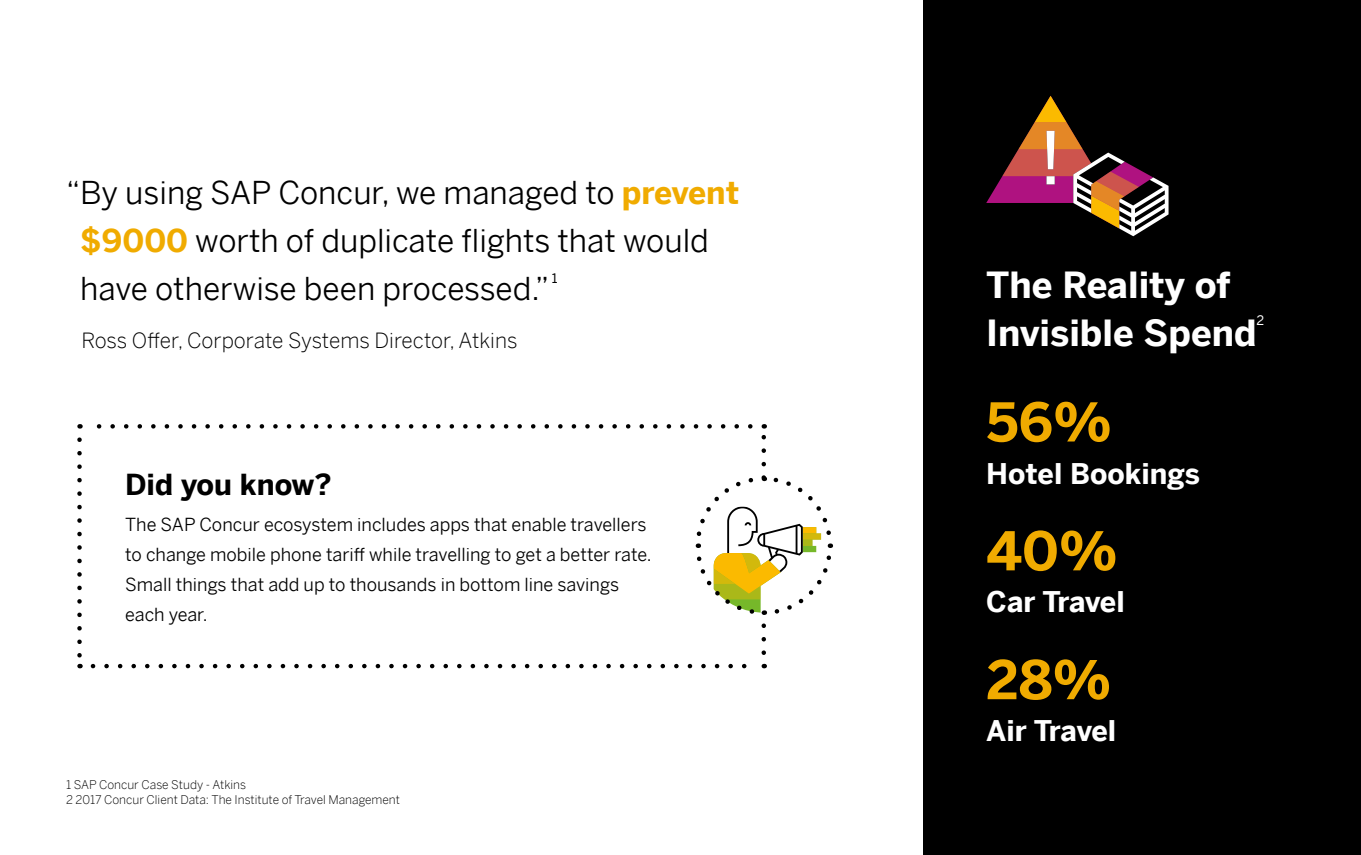
<style>
.page{position:relative;width:1361px;height:855px;background:#fff}
.page>*{position:absolute;margin:0;border:0;box-sizing:border-box;transform-origin:0 0}
.t1{font:700 52.95px "Benton Sans";color:#f0ab00}
.t2{font:700 36px/48px "Benton Sans";color:#fff}
.t3{font:31.5px/48px "Benton Sans";color:#000}
.t4{font:700 28.95px "Benton Sans";color:#000}
.t5{font:700 28.5px "Benton Sans";color:#fff}
.t6{font:300 21px "Benton Sans";color:#000}
.t7{font:18px/30px "Benton Sans";color:#000}
.t8{font:13.05px "Benton Sans";color:#000}
.t9{font:13.05px "Benton Sans";color:#fff}
.t10{font:300 12px/14.2px "Benton Sans";color:#000}
.s1{font-weight:700;color:#f0ab00}
</style>
<div class="page">
<div style="left:923px;top:0;width:437px;height:855px;background:#000"></div>
<svg style="left:77px;top:424px;width:756px;height:244px"></svg>
<svg style="left:986px;top:96px;width:182px;height:140px"></svg>
<h3 class="t3" style="left:80px;top:165px;width:660px;text-indent:-14px">“By using SAP Concur, we managed to <span class="s1">prevent $9000</span> worth of duplicate flights that would have otherwise been processed.”</h3>
<p class="t8" style="left:551px;top:268px;width:7px">1</p>
<p class="t6" style="left:82px;top:323px;width:437px">Ross Offer, Corporate Systems Director, Atkins</p>
<h3 class="t4" style="left:125px;top:459px;width:208px">Did you know?</h3>
<p class="t7" style="left:125px;top:507px;width:528px">The SAP Concur ecosystem includes apps that enable travellers to change mobile phone tariff while travelling to get a better rate.<br>Small things that add up to thousands in bottom line savings each year.</p>
<p class="t10" style="left:66px;top:776px;width:335px">1 SAP Concur Case Study - Atkins<br>2 2017 Concur Client Data: The Institute of Travel Management</p>
<h2 class="t2" style="left:986px;top:257px;width:272px">The Reality of<br>Invisible Spend</h2>
<p class="t9" style="left:1256px;top:309px;width:9px">2</p>
<h1 class="t1" style="left:986px;top:376px;width:127px">56%</h1>
<h3 class="t5" style="left:986px;top:448px;width:215px">Hotel Bookings</h3>
<h1 class="t1" style="left:986px;top:505px;width:133px">40%</h1>
<h3 class="t5" style="left:986px;top:577px;width:140px">Car Travel</h3>
<h1 class="t1" style="left:986px;top:634px;width:127px">28%</h1>
<h3 class="t5" style="left:986px;top:706px;width:131px">Air Travel</h3>
</div>
